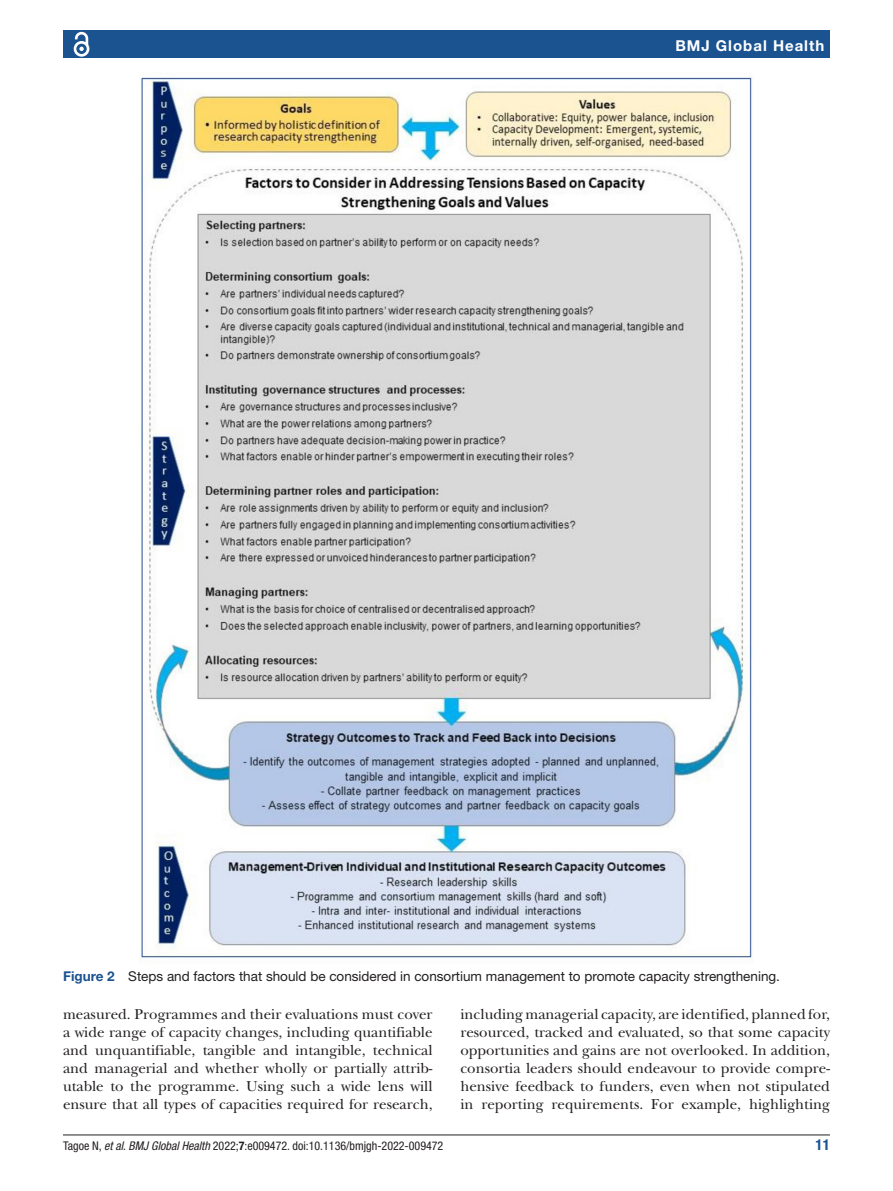
<style>
.page{position:relative;width:893px;height:1191px;background:#fff}
.page>*{position:absolute;margin:0;border:0;box-sizing:border-box;transform-origin:0 0}
.t1{font:15px/18px "New Baskerville";color:#231f20;text-align:justify}
.t2{font:700 15px "Helvetica Neue LT Std";letter-spacing:.065em;color:#fff}
.t3{font:700 condensed 15px "Helvetica Neue LT Std";color:#1b5391}
.t4{font:13.5px "Helvetica Neue LT Std";color:#231f20}
.t5{font:condensed 12px "Helvetica Neue LT Std";color:#231f20}
.s1{font-weight:700;color:#1b5391}
.s2{font-style:italic}
.s3{font-weight:700}
</style>
<div class="page">
<hr style="left:63px;top:1134px;width:767px;height:1px;background:#231f20">
<div style="left:63px;top:31px;width:767px;height:27px;background:#1b5391"></div>
<svg style="left:73px;top:31px;width:17px;height:26px"></svg>
<img style="left:140px;top:77px;width:612px;height:882px">
<p class="t2" style="left:675px;top:36px;width:150px">BMJ Global Health</p>
<p class="t4" style="left:63px;top:968px;width:718px"><span class="s1">Figure 2</span> Steps and factors that should be considered in consortium management to promote capacity strengthening.</p>
<p class="t1" style="left:63px;top:1005px;width:371px">measured. Programmes and their evaluations must cover a wide range of capacity changes, including quantifiable and unquantifiable, tangible and intangible, technical and managerial and whether wholly or partially attrib&shy;utable to the programme. Using such a wide lens will ensure that all types of capacities required for research,</p>
<p class="t1" style="left:460px;top:1005px;width:371px">including managerial capacity, are identified, planned for, resourced, tracked and evaluated, so that some capacity opportunities and gains are not overlooked. In addition, consortia leaders should endeavour to provide compre&shy;hensive feedback to funders, even when not stipulated in reporting requirements. For example, highlighting</p>
<p class="t5" style="left:63px;top:1138px;width:382px">Tagoe N, <span class="s2">et al</span>. <span class="s2">BMJ Global Health</span> 2022;<span class="s3">7</span>:e009472. doi:10.1136/bmjgh-2022-009472</p>
<p class="t3" style="left:816px;top:1135px;width:16px">11</p>
</div>
